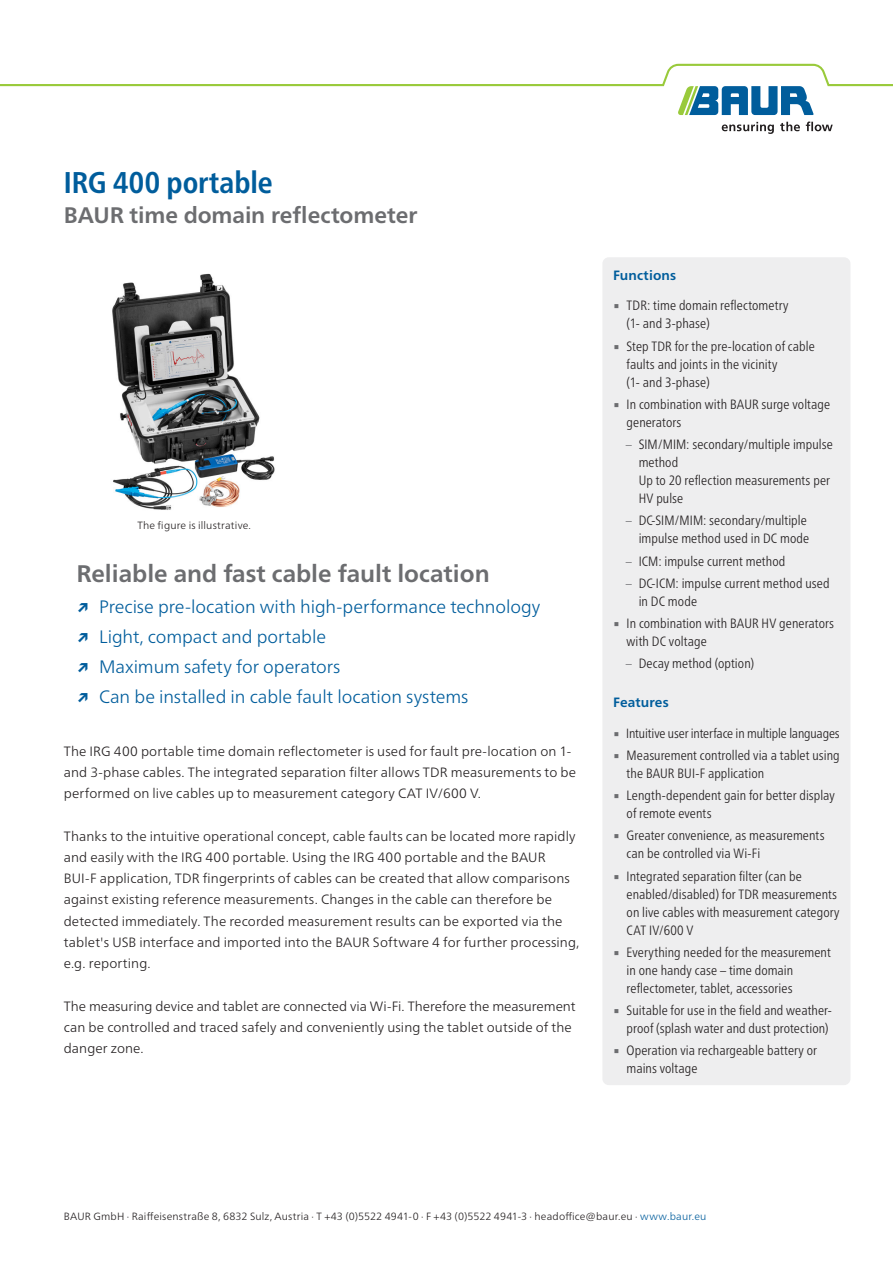
<style>
.page{position:relative;width:893px;height:1263px;background:#fff}
.page>*{position:absolute;margin:0;border:0;box-sizing:border-box;transform-origin:0 0}
.DB_-_Titel_Produktname_blau{font:700 condensed 30px "Frutiger Neue LTW1 G";letter-spacing:-.005em;color:#005d9c}
.Vorteile_Headline{font:700 24px "Frutiger Neue LTW1 G";color:#6c6d70}
.DB_-_Titel_Produktbeschreibung_grau{font:700 22.5px "Frutiger Neue LTW1 G";letter-spacing:-.005em;color:#6c6d70}
.t1{font:300 18px "Frutiger Neue LTW1 G";letter-spacing:-.005em;color:#005d9c}
.t2{font:300 condensed 13.5px/18px "Frutiger Neue LTW1 G";letter-spacing:.01em;color:#231f20}
.DB___Fließtext{font:300 13.5px/21.3px "Frutiger Neue LTW1 G";letter-spacing:.01em;color:#231f20}
.DB_-_Condensed_Überschrift{font:700 13.5px "Frutiger Neue LTW1 G";letter-spacing:.01em;color:#005d9c}
.t3{font:300 condensed 13.35px "Frutiger Neue LTW1 G";letter-spacing:-.005em;color:#231f20}
.DB_-_Fußnote{font:300 10.5px "Frutiger Neue LTW1 G";letter-spacing:.015em;color:#231f20}
.s1{font-weight:700}
.s2{font-family:"Lucida Sans Unicode";font-weight:400;font-stretch:normal;color:#6c6d70}
.s3{color:#6c6d70}
.s4{color:#005d9c}
</style>
<div class="page">
<svg style="left:722px;top:122px;width:52px;height:12px"></svg>
<svg style="left:780px;top:122px;width:20px;height:9px"></svg>
<svg style="left:806px;top:122px;width:27px;height:9px"></svg>
<svg style="left:0;top:64px;width:893px;height:51px"></svg>
<div style="left:602px;top:257px;width:248px;height:828px;background:#eeeeef;border-radius:6px"></div>
<img style="left:112px;top:273px;width:163px;height:237px">
<p class="DB_-_Titel_Produktname_blau" style="left:64px;top:160px;width:211px">IRG 400 portable</p>
<p class="DB_-_Titel_Produktbeschreibung_grau" style="left:64px;top:199px;width:355px">BAUR time domain reflectometer</p>
<p class="DB_-_Fußnote" style="left:137px;top:518px;width:115px">The figure is illustrative.</p>
<p class="Vorteile_Headline" style="left:77px;top:556px;width:415px">Reliable and fast cable fault location</p>
<p class="t1" style="left:77px;top:594px;width:465px"><span class="s1">↗</span> Precise pre-location with high-performance technology</p>
<p class="t1" style="left:77px;top:624px;width:251px"><span class="s1">↗</span> Light, compact and portable</p>
<p class="t1" style="left:77px;top:653px;width:265px"><span class="s1">↗</span> Maximum safety for operators</p>
<p class="t1" style="left:77px;top:683px;width:393px"><span class="s1">↗</span> Can be installed in cable fault location systems</p>
<p class="DB___Fließtext" style="left:64px;top:739px;width:514px">The IRG 400 portable time domain reflectometer is used for fault pre-location on 1- and 3-phase cables. The integrated separation filter allows TDR measurements to be performed on live cables up to measurement category CAT IV/600 V.</p>
<p class="DB___Fließtext" style="left:64px;top:824px;width:517px">Thanks to the intuitive operational concept, cable faults can be located more rapidly and easily with the IRG 400 portable. Using the IRG 400 portable and the BAUR BUI-F application, TDR fingerprints of cables can be created that allow comparisons against existing reference measurements. Changes in the cable can therefore be detected immediately. The recorded measurement results can be exported via the tablet's USB interface and imported into the BAUR Software 4 for further processing, e.g. reporting.</p>
<p class="DB___Fließtext" style="left:64px;top:994px;width:513px">The measuring device and tablet are connected via Wi-Fi. Therefore the measurement can be controlled and traced safely and conveniently using the tablet outside of the danger zone.</p>
<p class="DB_-_Condensed_Überschrift" style="left:613px;top:265px;width:65px">Functions</p>
<p class="t2" style="left:627px;top:296px;width:163px;text-indent:-14px"><span class="s2">▪</span> TDR: time domain reflectometry (1- and 3-phase)</p>
<p class="t2" style="left:627px;top:336px;width:190px;text-indent:-14px"><span class="s2">▪</span> Step TDR for the pre-location of cable faults and joints in the vicinity<br>(1- and 3-phase)</p>
<p class="t2" style="left:627px;top:394px;width:205px;text-indent:-14px"><span class="s2">▪</span> In combination with BAUR surge voltage generators</p>
<p class="t2" style="left:639px;top:434px;width:196px;text-indent:-13px"><span class="s3">–</span> SIM/MIM: secondary/multiple impulse method<br>Up to 20 reflection measurements per<br>HV pulse</p>
<p class="t2" style="left:626px;top:511px;width:185px;text-align:right"><span class="s3">–</span> DC-SIM/MIM: secondary/multiple impulse method used in DC mode</p>
<p class="t2" style="left:626px;top:551px;width:161px"><span class="s3">–</span> ICM: impulse current method</p>
<p class="t2" style="left:639px;top:573px;width:192px;text-indent:-13px"><span class="s3">–</span> DC-ICM: impulse current method used in DC mode</p>
<p class="t2" style="left:627px;top:613px;width:209px;text-indent:-14px"><span class="s2">▪</span> In combination with BAUR HV generators with DC voltage</p>
<p class="t2" style="left:626px;top:654px;width:130px"><span class="s3">–</span> Decay method (option)</p>
<p class="DB_-_Condensed_Überschrift" style="left:613px;top:692px;width:57px">Features</p>
<p class="t3" style="left:613px;top:723px;width:228px"><span class="s2">▪</span> Intuitive user interface in multiple languages</p>
<p class="t2" style="left:627px;top:745px;width:215px;text-indent:-14px"><span class="s2">▪</span> Measurement controlled via a tablet using the BAUR BUI-F application</p>
<p class="t2" style="left:627px;top:785px;width:210px;text-indent:-14px"><span class="s2">▪</span> Length-dependent gain for better display of remote events</p>
<p class="t2" style="left:627px;top:825px;width:199px;text-indent:-14px"><span class="s2">▪</span> Greater convenience, as measurements can be controlled via Wi-Fi</p>
<p class="t2" style="left:627px;top:866px;width:214px;text-indent:-14px"><span class="s2">▪</span> Integrated separation filter (can be enabled/disabled) for TDR measurements on live cables with measurement category CAT IV/600 V</p>
<p class="t2" style="left:627px;top:942px;width:206px;text-indent:-14px"><span class="s2">▪</span> Everything needed for the measurement in one handy case – time domain reflectometer, tablet, accessories</p>
<p class="t2" style="left:613px;top:1000px;width:220px;text-align:right"><span class="s2">▪</span> Suitable for use in the field and weather&shy;proof (splash water and dust protection)</p>
<p class="t2" style="left:627px;top:1040px;width:192px;text-indent:-14px"><span class="s2">▪</span> Operation via rechargeable battery or mains voltage</p>
<p class="DB_-_Fußnote" style="left:64px;top:1208px;width:644px">BAUR GmbH · Raiffeisenstraße 8, 6832 Sulz, Austria · T +43 (0)5522 4941-0 · F +43 (0)5522 4941-3 · headoffice@baur.eu · <span class="s4">www.baur.eu</span></p>
</div>
